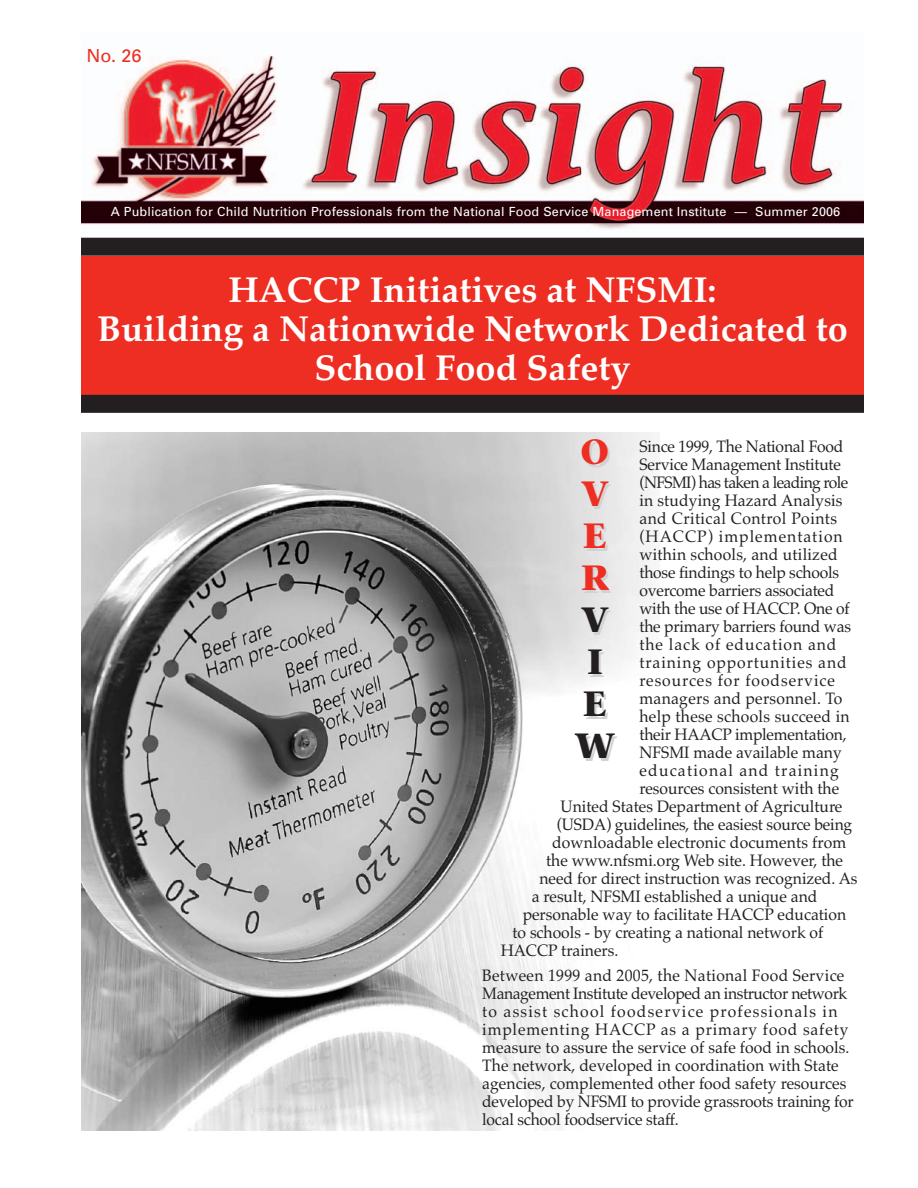
<style>
.page{position:relative;width:918px;height:1188px;background:#fff}
.page>*{position:absolute;margin:0;border:0;box-sizing:border-box;transform-origin:0 0}
.t1{font:700 36px/39px "Palatino";color:#fff;text-align:center}
.t2{font:700 35.1px/42px "Stone Serif";color:#ee2e22;text-align:justify}
.t3{font:700 35.1px/42px "Stone Serif";color:#231f20;text-align:center}
.t4{font:18px "Univers";color:#ee2e22}
.t5{font:16.5px/18px "Palatino";color:#231f20;scale:.95 1}
.t6{font:16.5px "Palatino";letter-spacing:.06em;color:#231f20;scale:.95 1}
.t7{font:16.5px "Palatino";letter-spacing:.02em;color:#231f20;scale:.95 1}
.t8{font:16.5px "Palatino";letter-spacing:-.04em;color:#231f20;scale:.95 1}
.t9{font:16.5px "Palatino";letter-spacing:.03em;color:#231f20;scale:.95 1}
.t10{font:16.5px "Palatino";letter-spacing:.08em;color:#231f20;scale:.95 1}
.t11{font:16.5px "Palatino";letter-spacing:.065em;color:#231f20;scale:.95 1}
.t12{font:12.6px "Univers";letter-spacing:.01em;color:#fff}
</style>
<div class="page">
<img style="left:82px;top:432px;width:578px;height:699px">
<img style="left:81px;top:55px;width:783px;height:183px">
<div style="left:81px;top:238px;width:783px;height:18px;background:#231f20"></div>
<div style="left:81px;top:256px;width:783px;height:154px;background:#ee2e22"></div>
<div style="left:81px;top:395px;width:783px;height:18px;background:#231f20"></div>
<p class="t4" style="left:86px;top:49px;width:57px">No. 26</p>
<p class="t12" style="left:111px;top:207px;width:731px">A Publication for Child Nutrition Professionals from the National Food Service Management Institute — Summer 2006</p>
<h1 class="t1" style="left:99px;top:261px;width:751px">Revised Competencies, Knowledge, and Skill<br>Statements for School Nutrition Managers</h1>
<h1 class="t1" style="left:97px;top:270px;width:752px">HACCP Initiatives at NFSMI:<br>Building a Nationwide Network Dedicated to<br>School Food Safety</h1>
<p class="t5" style="left:639px;top:437px;width:216px">Since 1999, The National Food</p>
<p class="t5" style="left:639px;top:455px;width:214px">Service Management Institute</p>
<p class="t8" style="left:639px;top:472px;width:221px">(NFSMI) has taken a leading role</p>
<p class="t5" style="left:639px;top:491px;width:215px">in studying Hazard Analysis</p>
<p class="t9" style="left:639px;top:508px;width:210px">and Critical Control Points</p>
<p class="t11" style="left:639px;top:526px;width:215px">(HACCP) implementation</p>
<p class="t5" style="left:639px;top:545px;width:210px">within schools, and utilized</p>
<p class="t5" style="left:639px;top:563px;width:212px">those findings to help schools</p>
<p class="t5" style="left:639px;top:581px;width:207px">overcome barriers associated</p>
<p class="t5" style="left:639px;top:599px;width:223px">with the use of HACCP. One of</p>
<p class="t5" style="left:639px;top:617px;width:224px">the primary barriers found was</p>
<p class="t6" style="left:639px;top:634px;width:209px">the lack of education and</p>
<p class="t6" style="left:639px;top:652px;width:220px">training opportunities and</p>
<p class="t6" style="left:639px;top:670px;width:207px">resources for foodservice</p>
<p class="t7" style="left:639px;top:688px;width:215px">managers and personnel. To</p>
<p class="t7" style="left:639px;top:706px;width:223px">help these schools succeed in</p>
<p class="t5" style="left:639px;top:725px;width:220px">their HAACP implementation,</p>
<p class="t5" style="left:639px;top:743px;width:214px">NFSMI made available many</p>
<p class="t10" style="left:639px;top:760px;width:211px">educational and training</p>
<p class="t5" style="left:639px;top:779px;width:212px">resources consistent with the</p>
<p class="t5" style="left:561px;top:797px;width:298px">United States Department of Agriculture</p>
<p class="t5" style="left:557px;top:815px;width:313px">(USDA) guidelines, the easiest source being</p>
<p class="t5" style="left:552px;top:833px;width:311px">downloadable electronic documents from</p>
<p class="t5" style="left:546px;top:851px;width:314px">the www.nfsmi.org Web site. However, the</p>
<p class="t5" style="left:539px;top:869px;width:336px">need for direct instruction was recognized. As</p>
<p class="t5" style="left:532px;top:887px;width:302px">a result, NFSMI established a unique and</p>
<p class="t5" style="left:523px;top:905px;width:342px">personable way to facilitate HACCP education</p>
<p class="t5" style="left:512px;top:923px;width:329px">to schools - by creating a national network of</p>
<p class="t5" style="left:501px;top:941px;width:125px">HACCP trainers.</p>
<p class="t5" style="left:482px;top:966px;width:393px">Between 1999 and 2005, the National Food Service Management Institute developed an instructor network to assist school foodservice professionals in implementing HACCP as a primary food safety measure to assure the service of safe food in schools.<br>The network, developed in coordination with State agencies, complemented other food safety resources developed by NFSMI to provide grassroots training for local school foodservice staff.</p>
<h2 class="t2" style="left:581px;top:434px;width:30px">O V E R</h2>
<h2 class="t3" style="left:575px;top:603px;width:42px">V<br>I<br>E<br>W</h2>
</div>
